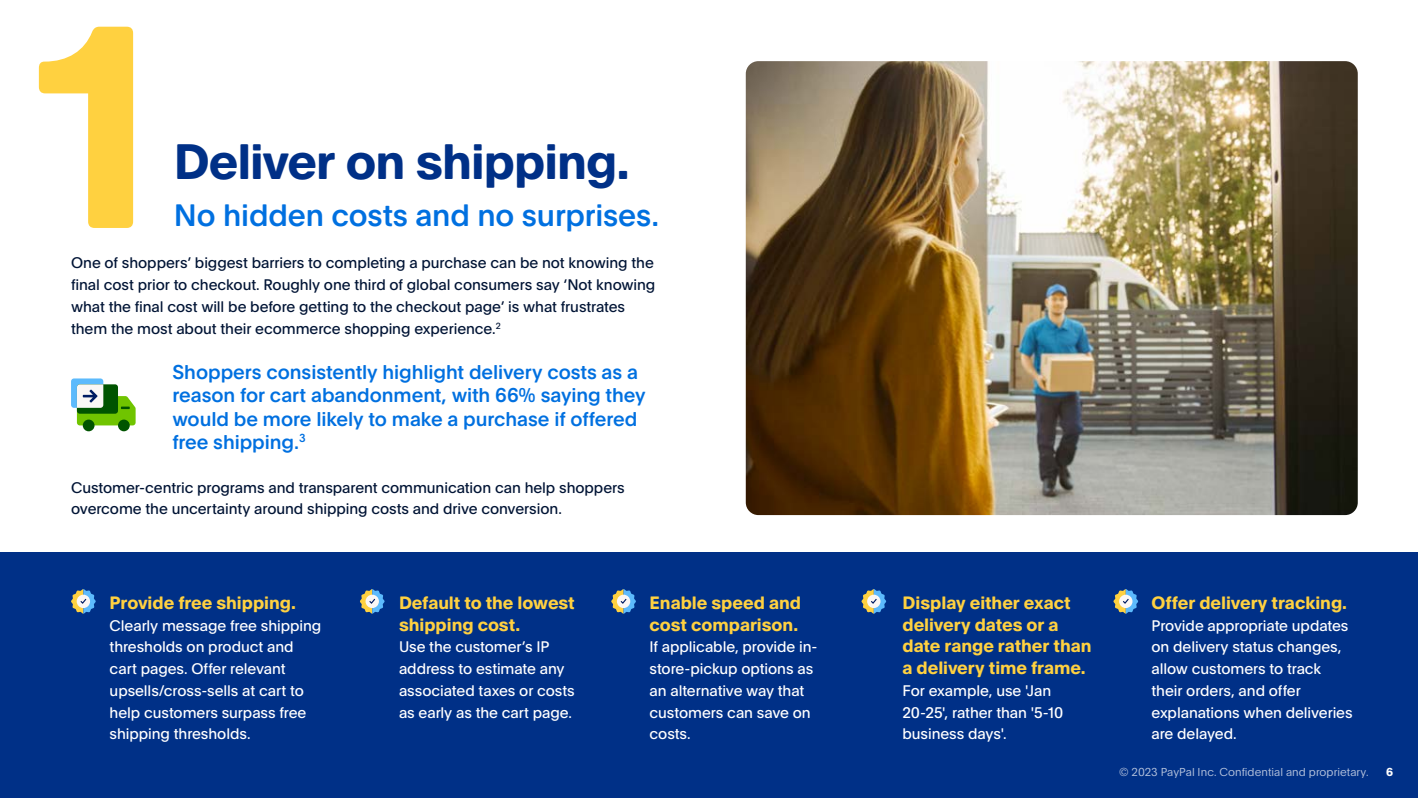
<style>
.page{position:relative;width:1418px;height:798px;background:#fff}
.page>*{position:absolute;margin:0;border:0;box-sizing:border-box;transform-origin:0 0}
.t1{font:700 281.25px "Pay Pal Open";color:#ffd140}
.t2{font:700 48.62px "Pay Pal Open";letter-spacing:-.02em;color:#003087}
.t3{font:500 30.25px "Pay Pal Open";letter-spacing:-.005em;color:#0070e0}
.t4{font:500 19.5px/23.4px "Pay Pal Open";letter-spacing:-.005em;color:#0070e0}
.t5{font:700 17.5px/21.8px "Pay Pal Open";color:#ffd140}
.t6{font:15px/21.8px "Pay Pal Open";letter-spacing:-.005em;color:#fff}
.t7{font:15px/21.8px "Pay Pal Open";letter-spacing:-.005em;color:#001435}
.t8{font:300 11.25px "Pay Pal Open";letter-spacing:.005em;color:#fff}
.t9{font:700 11.25px "Pay Pal Open";color:#fff}
</style>
<div class="page">
<img style="left:746px;top:61px;width:611px;height:454px">
<div style="left:0;top:552px;width:1418px;height:245px;background:#003087"></div>
<div style="left:71px;top:378px;width:32px;height:30px;background:#5cbafc;border-radius:3px"></div>
<div style="left:83px;top:419px;width:12px;height:12px;background:#005400;border-radius:50%"></div>
<div style="left:118px;top:419px;width:12px;height:12px;background:#005400;border-radius:50%"></div>
<svg style="left:77px;top:384px;width:59px;height:41px;background:#7cb059"></svg>
<svg style="left:71px;top:589px;width:25px;height:24px"></svg>
<svg style="left:360px;top:589px;width:25px;height:24px"></svg>
<svg style="left:611px;top:589px;width:25px;height:24px"></svg>
<svg style="left:861px;top:589px;width:25px;height:24px"></svg>
<svg style="left:1113px;top:589px;width:25px;height:24px"></svg>
<h1 class="t1" style="left:33px;top:-75px;width:128px">1</h1>
<h2 class="t2" style="left:174px;top:127px;width:458px">Deliver on shipping.</h2>
<h3 class="t3" style="left:174px;top:194px;width:487px">No hidden costs and no surprises.</h3>
<p class="t7" style="left:71px;top:251px;width:586px">One of shoppers’ biggest barriers to completing a purchase can be not knowing the final cost prior to checkout. Roughly one third of global consumers say ‘Not knowing what the final cost will be before getting to the checkout page’ is what frustrates them the most about their ecommerce shopping experience.<sup>2</sup></p>
<p class="t4" style="left:172px;top:359px;width:475px">Shoppers consistently highlight delivery costs as a reason for cart abandonment, with 66% saying they would be more likely to make a purchase if offered free shipping.<sup>3</sup></p>
<p class="t7" style="left:71px;top:475px;width:555px">Customer-centric programs and transparent communication can help shoppers overcome the uncertainty around shipping costs and drive conversion.</p>
<p class="t5" style="left:110px;top:590px;width:188px">Provide free shipping.</p>
<p class="t6" style="left:110px;top:613px;width:213px">Clearly message free shipping thresholds on product and cart pages. Offer relevant upsells/cross-sells at cart to help customers surpass free shipping thresholds.</p>
<p class="t5" style="left:399px;top:590px;width:177px">Default to the lowest shipping cost.</p>
<p class="t6" style="left:399px;top:635px;width:177px">Use the customer’s IP address to estimate any associated taxes or costs as early as the cart page.</p>
<p class="t5" style="left:649px;top:590px;width:153px">Enable speed and cost comparison.</p>
<p class="t6" style="left:649px;top:635px;width:169px">If applicable, provide in&shy;store-pickup options as an alternative way that customers can save on costs.</p>
<p class="t5" style="left:902px;top:590px;width:191px">Display either exact delivery dates or a date range rather than a delivery time frame.</p>
<p class="t6" style="left:902px;top:678px;width:162px">For example, use 'Jan<br>20-25', rather than '5-10 business days'.</p>
<p class="t5" style="left:1151px;top:590px;width:197px">Offer delivery tracking.</p>
<p class="t6" style="left:1151px;top:613px;width:203px">Provide appropriate updates on delivery status changes, allow customers to track their orders, and offer explanations when deliveries are delayed.</p>
<p class="t8" style="left:1119px;top:763px;width:251px">© 2023 PayPal Inc. Confidential and proprietary.</p>
<p class="t9" style="left:1386px;top:763px;width:9px">6</p>
</div>
